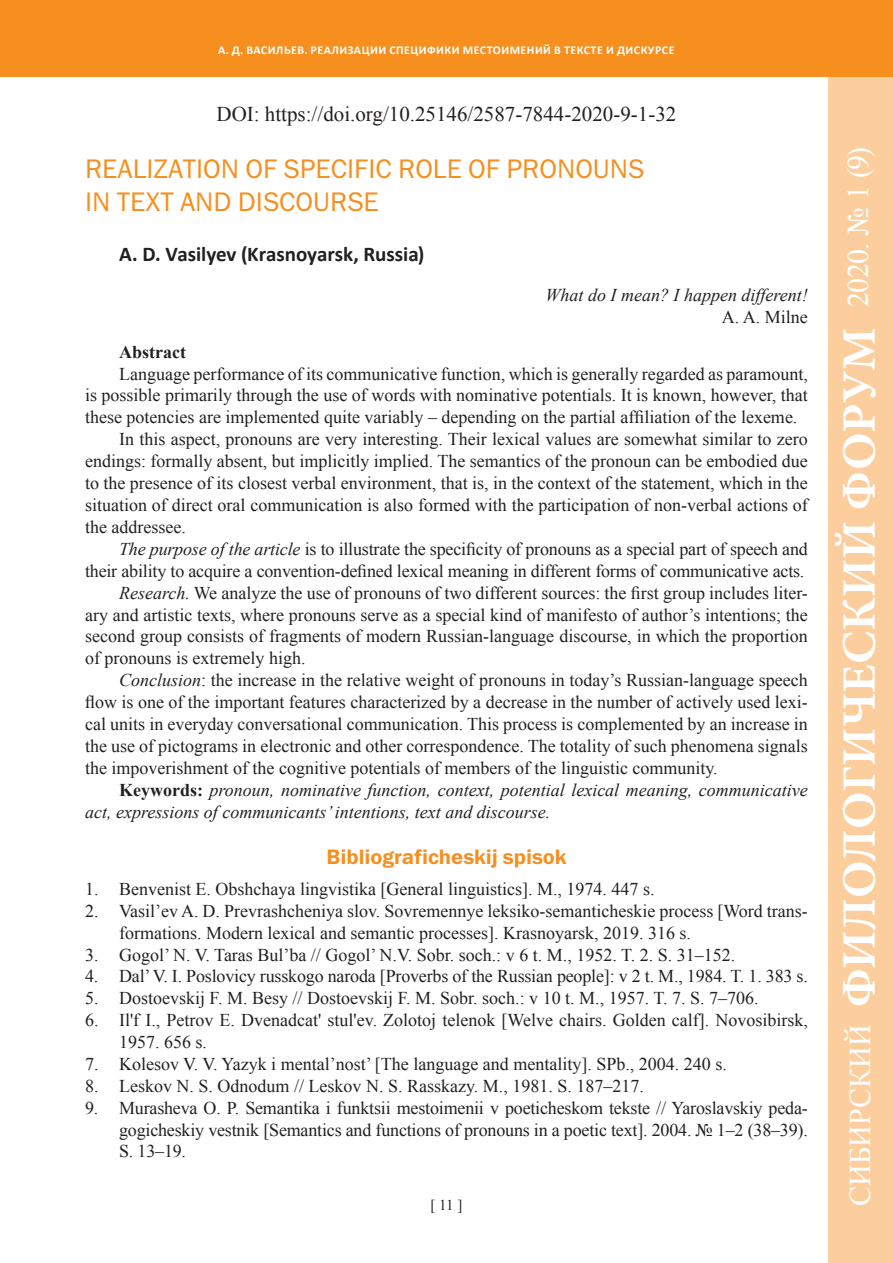
<style>
.page{position:relative;width:893px;height:1263px;background:#fff}
.page>*{position:absolute;margin:0;border:0;box-sizing:border-box;transform-origin:0 0}
.t1{font:700 48px "Minion Pro";color:#fff}
.t2{font:30px "Times New Roman";letter-spacing:-.005em;color:#fff}
.t3{font:27px/32.4px "ez Franklin Goth";color:#f68f1e}
.t4{font:21px "Times New Roman";color:#231f20}
.t5{font:700 21px "Calibri";color:#231f20}
.t6{font:21px "ez Franklin Goth Demi";color:#f68f1e}
.t7{font:18px/21.9px "Times New Roman";color:#231f20}
.t8{font:italic 18px "Times New Roman";color:#231f20}
.t9{font:700 18px "Times New Roman";color:#231f20}
.t10{font:15px "Times New Roman";color:#231f20}
.t11{font:700 12px "Calibri";letter-spacing:.04em;color:#fff}
.s1{font-style:italic}
.s2{font-weight:700;font-style:normal}
</style>
<div class="page">
<div style="left:828px;top:0;width:65px;height:1263px;background:#fdce9d"></div>
<div style="left:0;top:0;width:893px;height:77px;background:#f68f1e"></div>
<p class="t11" style="left:218px;top:43px;width:44px">А. Д. Васил</p>
<p class="t11" style="left:284px;top:43px;width:392px">ьев. РЕАЛИЗАЦИИ СПЕЦИФИКИ МЕСТОИМЕНИЙ В ТЕКСТЕ И ДИСКУРСЕ</p>
<p class="t4" style="left:217px;top:100px;width:461px">DOI: https://doi.org/10.25146/2587-7844-2020-9-1-32</p>
<h3 class="t3" style="left:85px;top:153px;width:561px">REALIZATION OF SPECIFIC ROLE OF PRONOUNS<br>IN TEXT AND DISCOURSE</h3>
<p class="t5" style="left:119px;top:241px;width:307px">A. D. Vasilyev (Krasnoyarsk, Russia)</p>
<p class="t8" style="left:546px;top:282px;width:264px">What do I mean? I happen different!</p>
<p class="t7" style="left:722px;top:305px;width:88px">А. A. Milne</p>
<p class="t9" style="left:119px;top:339px;width:68px">Abstract</p>
<p class="t7" style="left:119px;top:362px;width:690px">Language performance of its communicative function, which is generally regarded as paramount,</p>
<p class="t7" style="left:85px;top:384px;width:724px">is possible primarily through the use of words with nominative potentials. It is known, however, that</p>
<p class="t7" style="left:85px;top:406px;width:714px">these potencies are implemented quite variably – depending on the partial affiliation of the lexeme.</p>
<p class="t7" style="left:119px;top:428px;width:690px">In this aspect, pronouns are very interesting. Their lexical values are somewhat similar to zero</p>
<p class="t7" style="left:85px;top:450px;width:724px">endings: formally absent, but implicitly implied. The semantics of the pronoun can be embodied due</p>
<p class="t7" style="left:85px;top:472px;width:724px">to the presence of its closest verbal environment, that is, in the context of the statement, which in the</p>
<p class="t7" style="left:85px;top:494px;width:724px">situation of direct oral communication is also formed with the participation of non-verbal actions of</p>
<p class="t7" style="left:85px;top:516px;width:102px">the addressee.</p>
<p class="t7" style="left:119px;top:538px;width:690px"><span class="s1">The purpose of the article</span> is to illustrate the specificity of pronouns as a special part of speech and</p>
<p class="t7" style="left:85px;top:559px;width:721px">their ability to acquire a convention-defined lexical meaning in different forms of communicative acts.</p>
<p class="t7" style="left:119px;top:581px;width:690px"><span class="s1">Research.</span> We analyze the use of pronouns of two different sources: the first group includes liter-</p>
<p class="t7" style="left:85px;top:603px;width:724px">ary and artistic texts, where pronouns serve as a special kind of manifesto of author’s intentions; the</p>
<p class="t7" style="left:85px;top:625px;width:724px">second group consists of fragments of modern Russian-language discourse, in which the proportion</p>
<p class="t7" style="left:85px;top:647px;width:222px">of pronouns is extremely high.</p>
<p class="t7" style="left:119px;top:669px;width:690px"><span class="s1">Conclusion</span>: the increase in the relative weight of pronouns in today’s Russian-language speech</p>
<p class="t7" style="left:85px;top:691px;width:724px">flow is one of the important features characterized by a decrease in the number of actively used lexi-</p>
<p class="t7" style="left:85px;top:713px;width:724px">cal units in everyday conversational communication. This process is complemented by an increase in</p>
<p class="t7" style="left:85px;top:735px;width:724px">the use of pictograms in electronic and other correspondence. The totality of such phenomena signals</p>
<p class="t7" style="left:85px;top:757px;width:634px">the impoverishment of the cognitive potentials of members of the linguistic community.</p>
<p class="t8" style="left:119px;top:777px;width:690px"><span class="s2">Keywords:</span> pronoun, nominative function, context, potential lexical meaning, communicative</p>
<p class="t8" style="left:85px;top:799px;width:467px">act, expressions of communicants’ intentions, text and discourse.</p>
<p class="t6" style="left:326px;top:845px;width:242px">Bibliograficheskij spisok</p>
<p class="t7" style="left:85px;top:877px;width:571px">1. Benvenist E. Obshchaya lingvistika [General linguistics]. M., 1974. 447 s.</p>
<p class="t7" style="left:119px;top:899px;width:690px;text-indent:-34px">2. Vasil’ev A. D. Prevrashcheniya slov. Sovremennye leksiko-semanticheskie process [Word trans&shy;formations. Modern lexical and semantic processes]. Krasnoyarsk, 2019. 316 s.</p>
<p class="t7" style="left:85px;top:943px;width:652px">3. Gogol’ N. V. Taras Bul’ba // Gogol’ N.V. Sobr. soch.: v 6 t. M., 1952. T. 2. S. 31–152.</p>
<p class="t7" style="left:85px;top:965px;width:724px">4. Dal’ V. I. Poslovicy russkogo naroda [Proverbs of the Russian people]: v 2 t. M., 1984. T. 1. 383 s.</p>
<p class="t7" style="left:85px;top:987px;width:675px">5. Dostoevskij F. M. Besy // Dostoevskij F. M. Sobr. soch.: v 10 t. M., 1957. T. 7. S. 7–706.</p>
<p class="t7" style="left:119px;top:1009px;width:690px;text-indent:-34px">6. Il'f I., Petrov E. Dvenadcat' stul'ev. Zolotoj telenok [Welve chairs. Golden calf]. Novosibirsk,<br>1957. 656 s.</p>
<p class="t7" style="left:85px;top:1052px;width:643px">7. Kolesov V. V. Yazyk i mental’nost’ [The language and mentality]. SPb., 2004. 240 s.</p>
<p class="t7" style="left:85px;top:1074px;width:560px">8. Leskov N. S. Odnodum // Leskov N. S. Rasskazy. M., 1981. S. 187–217.</p>
<p class="t7" style="left:119px;top:1096px;width:690px;text-align:justify;text-indent:-34px">9. Murasheva O. P. Semantika i funktsii mestoimenii v poeticheskom tekste // Yaroslavskiy peda&shy;gogicheskiy vestnik [Semantics and functions of pronouns in a poetic text]. 2004. № 1–2 (38–39).<br>S. 13–19.</p>
<p class="t10" style="left:430px;top:1194px;width:33px">[ 11 ]</p>
<h2 class="t2" style="left:838px;top:307px;width:161px;rotate:-90deg">2020. № 1 (9)</h2>
<h1 class="t1" style="left:831px;top:1007px;width:681px;rotate:-90deg">ФИЛОЛОГИЧЕСКИЙ ФОРУМ</h1>
<h2 class="t2" style="left:840px;top:1206px;width:183px;rotate:-90deg">СИБИРСКИЙ</h2>
</div>
